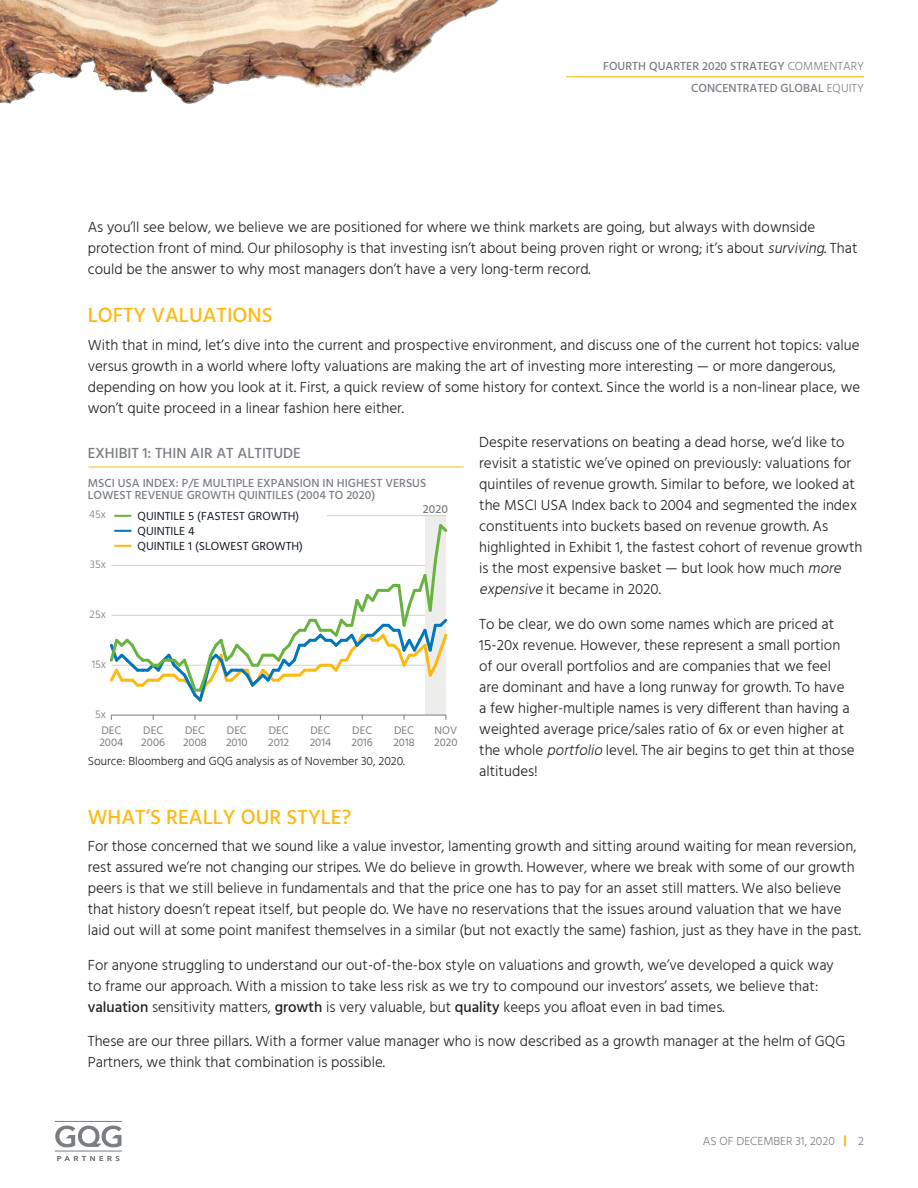
<style>
.page{position:relative;width:918px;height:1188px;background:#fff}
.page>*{position:absolute;margin:0;border:0;box-sizing:border-box;transform-origin:0 0}
.t1{font:500 21px "Hind";color:#fdb911}
.t2{font:300 15px/21px "Hind";color:#221e1f}
.t3{font:500 15px "Hind";color:#797d82}
.t4{font:500 12px/22.5px "Hind";color:#797d82;text-align:right}
.t5{font:12px "Hind";color:#0f1820}
.t6{font:300 12px "Hind";color:#221e1f}
.t7{font:300 12px "Hind";color:#797d82}
.t8{font:11.25px/11.2px "Hind";color:#797d82}
.t9{font:300 11.25px "Hind";color:#797d82}
.s1{font-weight:300}
.s2{font-style:italic}
.s3{font-weight:300;font-size:11.25px;color:#797d82}
.s4{font-family:"TT Norms Pro";font-weight:900;color:#68b340}
.s5{font-family:"TT Norms Pro";font-weight:900;color:#0076bd}
.s6{font-family:"TT Norms Pro";font-weight:900;color:#fdb911}
.s7{font-weight:500}
.s8{font-weight:700;color:#f6b400}
</style>
<div class="page">
<hr style="left:566px;top:76px;width:298px;height:1px;background:#f6b400">
<svg style="left:56px;top:1126px;width:65px;height:21px"></svg>
<hr style="left:55px;top:1151px;width:67px;height:1px;background:#797d82">
<hr style="left:55px;top:1121px;width:67px;height:1px;background:#797d82">
<svg style="left:57px;top:1156px;width:63px;height:5px"></svg>
<img style="left:0;top:0;width:498px;height:104px">
<div style="left:425px;top:516px;width:21px;height:199px;background:#ededec"></div>
<hr style="left:327px;top:515px;width:119px;height:1px;background:#d0d1ce">
<hr style="left:111px;top:715px;width:335px;height:1px;background:#797d82">
<hr style="left:89px;top:467px;width:375px;height:1px;background:#fdb911">
<svg style="left:110px;top:524px;width:338px;height:178px"></svg>
<p class="t4" style="left:603px;top:55px;width:262px">FOURTH QUARTER 2020 STRATEGY <span class="s1">COMMENTARY<br></span>CONCENTRATED GLOBAL <span class="s1">EQUITY</span></p>
<p class="t2" style="left:88px;top:217px;width:771px">As you’ll see below, we believe we are positioned for where we think markets are going, but always with downside protection front of mind. Our philosophy is that investing isn’t about being proven right or wrong; it’s about <span class="s2">surviving</span>. That could be the answer to why most managers don’t have a very long-term record.</p>
<h1 class="t1" style="left:88px;top:300px;width:187px">LOFTY VALUATIONS</h1>
<p class="t2" style="left:88px;top:335px;width:774px">With that in mind, let’s dive into the current and prospective environment, and discuss one of the current hot topics: value versus growth in a world where lofty valuations are making the art of investing more interesting — or more dangerous, depending on how you look at it. First, a quick review of some history for context. Since the world is a non-linear place, we won’t quite proceed in a linear fashion here either.</p>
<p class="t3" style="left:88px;top:443px;width:215px">EXHIBIT 1: THIN AIR AT ALTITUDE</p>
<p class="t4" style="left:88px;top:478px;width:340px;line-height:12px;text-align:left">MSCI USA INDEX: P/E MULTIPLE EXPANSION IN HIGHEST VERSUS<br>LOWEST REVENUE GROWTH QUINTILES (2004 TO 2020)</p>
<p class="t2" style="left:479px;top:432px;width:385px">Despite reservations on beating a dead horse, we’d like to revisit a statistic we’ve opined on previously: valuations for quintiles of revenue growth. Similar to before, we looked at the MSCI USA Index back to 2004 and segmented the index constituents into buckets based on revenue growth. As highlighted in Exhibit 1, the fastest cohort of revenue growth is the most expensive basket — but look how much <span class="s2">more expensive</span> it became in 2020.</p>
<p class="t2" style="left:479px;top:614px;width:377px">To be clear, we do own some names which are priced at 15-20x revenue. However, these represent a small portion of our overall portfolios and are companies that we feel are dominant and have a long runway for growth. To have a few higher-multiple names is very different than having a weighted average price/sales ratio of 6x or even higher at the whole <span class="s2">portfolio</span> level. The air begins to get thin at those altitudes!</p>
<p class="t4" style="left:423px;top:499px;width:26px">2020</p>
<p class="t5" style="left:89px;top:508px;width:212px"><span class="s3">45x</span> <span class="s4">—</span> QUINTILE 5 (FASTEST GROWTH)</p>
<p class="t5" style="left:113px;top:523px;width:83px"><span class="s5">—</span> QUINTILE 4</p>
<p class="t5" style="left:113px;top:538px;width:191px"><span class="s6">—</span> QUINTILE 1 (SLOWEST GROWTH)</p>
<p class="t9" style="left:90px;top:557px;width:18px">35x</p>
<p class="t9" style="left:90px;top:607px;width:18px">25x</p>
<p class="t9" style="left:92px;top:657px;width:16px">15x</p>
<p class="t9" style="left:95px;top:707px;width:12px">5x</p>
<p class="t8" style="left:434px;top:726px;width:25px">NOV<br>2020</p>
<p class="t8" style="left:99px;top:726px;width:25px">DEC<br>2004</p>
<p class="t8" style="left:141px;top:726px;width:25px">DEC<br>2006</p>
<p class="t8" style="left:183px;top:726px;width:25px">DEC<br>2008</p>
<p class="t8" style="left:226px;top:726px;width:23px">DEC<br>2010</p>
<p class="t8" style="left:268px;top:726px;width:22px">DEC<br>2012</p>
<p class="t8" style="left:310px;top:726px;width:23px">DEC<br>2014</p>
<p class="t8" style="left:352px;top:726px;width:23px">DEC<br>2016</p>
<p class="t8" style="left:393px;top:726px;width:23px">DEC<br>2018</p>
<p class="t6" style="left:88px;top:753px;width:319px">Source: Bloomberg and GQG analysis as of November 30, 2020.</p>
<h1 class="t1" style="left:88px;top:802px;width:265px">WHAT’S REALLY OUR STYLE?</h1>
<p class="t2" style="left:88px;top:837px;width:775px">For those concerned that we sound like a value investor, lamenting growth and sitting around waiting for mean reversion, rest assured we’re not changing our stripes. We do believe in growth. However, where we break with some of our growth peers is that we still believe in fundamentals and that the price one has to pay for an asset still matters. We also believe that history doesn’t repeat itself, but people do. We have no reservations that the issues around valuation that we have laid out will at some point manifest themselves in a similar (but not exactly the same) fashion, just as they have in the past.</p>
<p class="t2" style="left:88px;top:955px;width:748px">For anyone struggling to understand our out-of-the-box style on valuations and growth, we’ve developed a quick way to frame our approach. With a mission to take less risk as we try to compound our investors’ assets, we believe that: <span class="s7">valuation</span> sensitivity matters, <span class="s7">growth</span> is very valuable, but <span class="s7">quality</span> keeps you afloat even in bad times.</p>
<p class="t2" style="left:88px;top:1032px;width:759px">These are our three pillars. With a former value manager who is now described as a growth manager at the helm of GQG<br>Partners, we think that combination is possible.</p>
<p class="t7" style="left:703px;top:1133px;width:146px">AS OF DECEMBER 31, 2020 <span class="s8">|</span></p>
<p class="t7" style="left:858px;top:1133px;width:7px">2</p>
</div>
